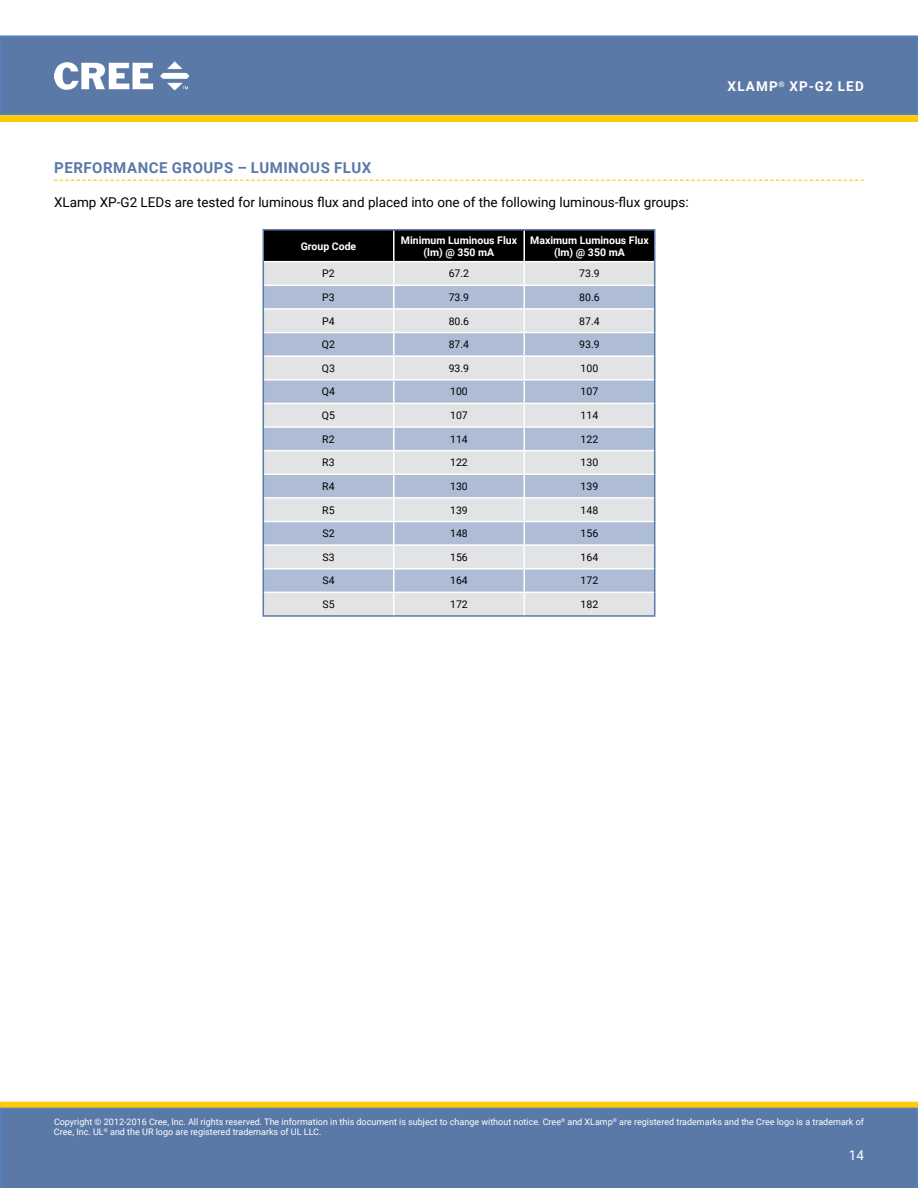
<style>
.page{position:relative;width:918px;height:1188px;background:#fff}
.page>*{position:absolute;margin:0;border:0;box-sizing:border-box;transform-origin:0 0}
.t1{font:700 15px "Roboto";letter-spacing:.035em;color:#5b79a7}
.t2{font:13.5px "Roboto";color:#000}
.t3{font:700 13.5px "Roboto";letter-spacing:.085em;color:#fff}
.t4{font:13.5px "Roboto";color:#fff}
.t5{font:10.5px "Roboto";color:#000}
.t6{font:700 10.5px/12px "Roboto";color:#fff;text-align:center}
.t7{font:9px/10.8px "Roboto";color:#fff}
</style>
<div class="page">
<div style="left:0;top:35px;width:918px;height:80px;background:#5b79a7"></div>
<img style="left:55px;top:62px;width:134px;height:28px">
<div style="left:1px;top:1102px;width:916px;height:6px;background:#ffcb05"></div>
<div style="left:0;top:1102px;width:918px;height:6px;border:1px solid #fdca0b"></div>
<div style="left:0;top:1108px;width:918px;height:80px;background:#5b79a7"></div>
<svg style="left:0;top:115px;width:918px;height:7px;background:#fdca09"></svg>
<svg style="left:54px;top:180px;width:810px;height:1px"></svg>
<hr style="left:263px;top:615px;width:131px;height:2px;background:#5b79a7">
<hr style="left:394px;top:615px;width:130px;height:2px;background:#5b79a7">
<hr style="left:524px;top:615px;width:131px;height:2px;background:#5b79a7">
<hr style="left:263px;top:229px;width:131px;height:2px;background:#5b79a7">
<hr style="left:394px;top:229px;width:130px;height:2px;background:#5b79a7">
<hr style="left:524px;top:229px;width:131px;height:2px;background:#5b79a7">
<svg style="left:263px;top:230px;width:392px;height:385px;background:#bdc2cd"></svg>
<h1 class="t1" style="left:54px;top:157px;width:317px">Performance Groups – Luminous Flux</h1>
<h2 class="t2" style="left:54px;top:192px;width:636px">XLamp XP-G2 LEDs are tested for luminous flux and placed into one of the following luminous‑flux groups:</h2>
<p class="t6" style="left:301px;top:240px;width:57px">Group Code</p>
<p class="t6" style="left:401px;top:234px;width:118px">Minimum Luminous Flux (lm) @ 350 mA</p>
<p class="t6" style="left:530px;top:234px;width:120px">Maximum Luminous Flux (lm) @ 350 mA</p>
<p class="t5" style="left:322px;top:266px;width:14px">P2</p>
<p class="t5" style="left:449px;top:266px;width:22px">67.2</p>
<p class="t5" style="left:579px;top:266px;width:22px">73.9</p>
<p class="t5" style="left:322px;top:290px;width:14px">P3</p>
<p class="t5" style="left:449px;top:290px;width:22px">73.9</p>
<p class="t5" style="left:579px;top:290px;width:22px">80.6</p>
<p class="t5" style="left:322px;top:314px;width:14px">P4</p>
<p class="t5" style="left:449px;top:314px;width:22px">80.6</p>
<p class="t5" style="left:579px;top:314px;width:22px">87.4</p>
<p class="t5" style="left:322px;top:337px;width:15px">Q2</p>
<p class="t5" style="left:449px;top:337px;width:22px">87.4</p>
<p class="t5" style="left:579px;top:337px;width:22px">93.9</p>
<p class="t5" style="left:322px;top:361px;width:15px">Q3</p>
<p class="t5" style="left:449px;top:361px;width:22px">93.9</p>
<p class="t5" style="left:581px;top:361px;width:19px">100</p>
<p class="t5" style="left:322px;top:384px;width:15px">Q4</p>
<p class="t5" style="left:450px;top:384px;width:19px">100</p>
<p class="t5" style="left:581px;top:384px;width:19px">107</p>
<p class="t5" style="left:322px;top:408px;width:15px">Q5</p>
<p class="t5" style="left:450px;top:408px;width:19px">107</p>
<p class="t5" style="left:581px;top:408px;width:19px">114</p>
<p class="t5" style="left:322px;top:432px;width:14px">R2</p>
<p class="t5" style="left:450px;top:432px;width:19px">114</p>
<p class="t5" style="left:581px;top:432px;width:19px">122</p>
<p class="t5" style="left:322px;top:455px;width:14px">R3</p>
<p class="t5" style="left:450px;top:455px;width:19px">122</p>
<p class="t5" style="left:581px;top:455px;width:19px">130</p>
<p class="t5" style="left:322px;top:479px;width:14px">R4</p>
<p class="t5" style="left:450px;top:479px;width:19px">130</p>
<p class="t5" style="left:581px;top:479px;width:19px">139</p>
<p class="t5" style="left:322px;top:502px;width:14px">R5</p>
<p class="t5" style="left:450px;top:502px;width:19px">139</p>
<p class="t5" style="left:581px;top:502px;width:19px">148</p>
<p class="t5" style="left:322px;top:526px;width:14px">S2</p>
<p class="t5" style="left:450px;top:526px;width:19px">148</p>
<p class="t5" style="left:581px;top:526px;width:19px">156</p>
<p class="t5" style="left:322px;top:550px;width:14px">S3</p>
<p class="t5" style="left:450px;top:550px;width:19px">156</p>
<p class="t5" style="left:581px;top:550px;width:19px">164</p>
<p class="t5" style="left:322px;top:573px;width:14px">S4</p>
<p class="t5" style="left:450px;top:573px;width:19px">164</p>
<p class="t5" style="left:581px;top:573px;width:19px">172</p>
<p class="t5" style="left:322px;top:597px;width:14px">S5</p>
<p class="t5" style="left:450px;top:597px;width:19px">172</p>
<p class="t5" style="left:581px;top:597px;width:19px">182</p>
<h2 class="t3" style="left:728px;top:77px;width:138px">XLamp<sup>®</sup> XP-G2 LED</h2>
<p class="t7" style="left:54px;top:1116px;width:811px">Copyright © 2012-2016 Cree, Inc. All rights reserved. The information in this document is subject to change without notice. Cree<sup>®</sup> and XLamp<sup>®</sup> are registered trademarks and the Cree logo is a trademark of<br>Cree, Inc. UL<sup>®</sup> and the UR logo are registered trademarks of UL LLC.</p>
<h2 class="t4" style="left:849px;top:1145px;width:17px">14</h2>
</div>
